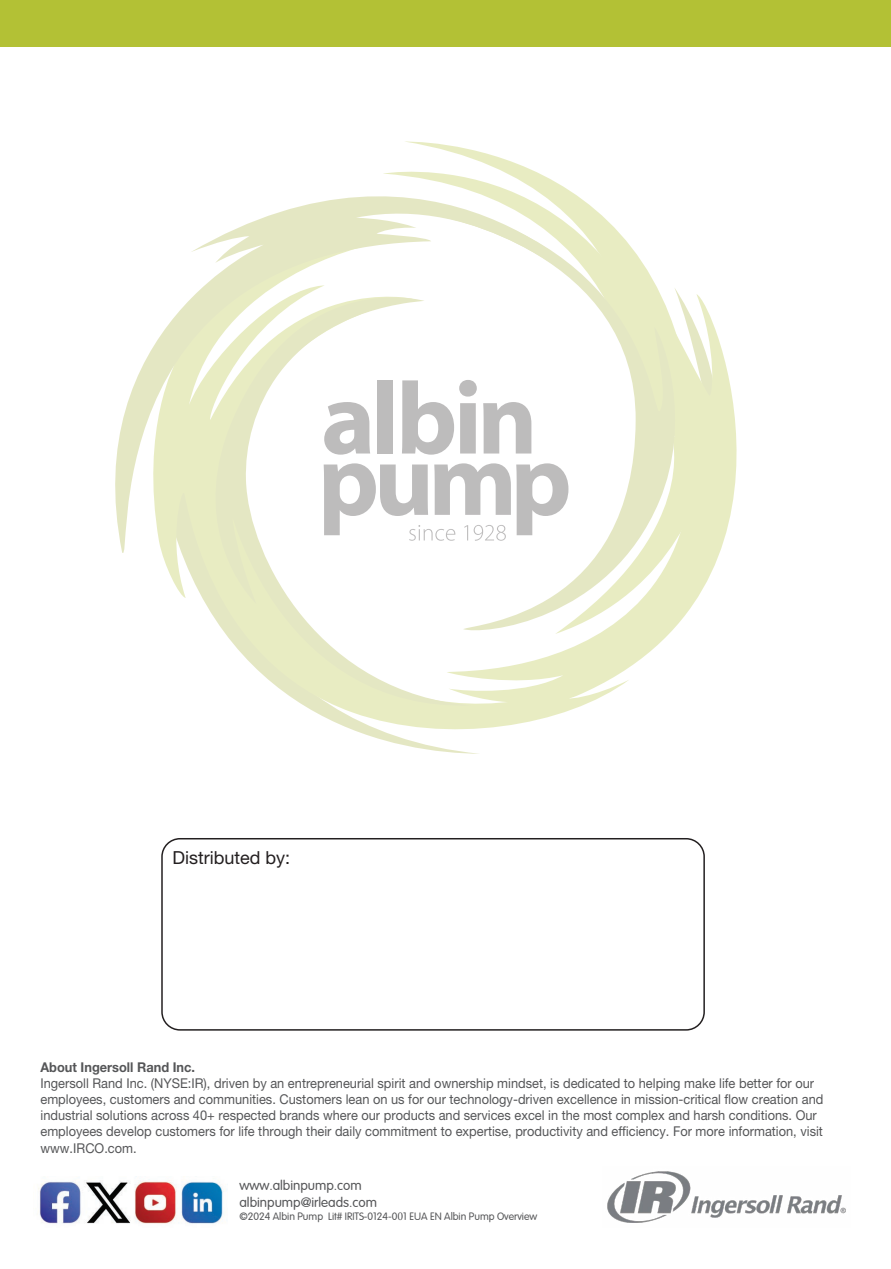
<style>
.page{position:relative;width:891px;height:1269px;background:#fff}
.page>*{position:absolute;margin:0;border:0;box-sizing:border-box;transform-origin:0 0}
.t1{font:18px "Helvetica Neue LT Pro";color:#231f20}
.t2{font:13.5px/16.2px "Helvetica Neue LT Pro";color:#555658;scale:.95 1}
.t3{font:13.5px/16.2px "Arial Rounded";color:#555658}
.t4{font:700 13.5px "Helvetica Neue LT Pro";color:#555658;scale:.95 1}
.t5{font:10.5px "Arial Rounded";color:#555658}
.s1{font-family:"Minion Pro";font-size:12px}
</style>
<div class="page">
<div style="left:0;top:0;width:891px;height:47px;background:#b3c135"></div>
<svg style="left:168px;top:570px;width:405px;height:184px"></svg>
<svg style="left:191px;top:570px;width:281px;height:143px;fill:#e8ecc3"></svg>
<svg style="left:438px;top:338px;width:299px;height:371px"></svg>
<svg style="left:115px;top:142px;width:472px;height:428px"></svg>
<svg style="left:438px;top:203px;width:255px;height:432px"></svg>
<svg style="left:324px;top:287px;width:394px;height:347px"></svg>
<img style="left:607px;top:1171px;width:239px;height:52px">
<img style="left:38px;top:1176px;width:186px;height:48px">
<div style="left:161px;top:838px;width:544px;height:193px;border:2px solid #231f20;border-radius:18px"></div>
<p class="t1" style="left:172px;top:847px;width:119px">Distributed by:</p>
<p class="t4" style="left:40px;top:1058px;width:164px">About Ingersoll Rand Inc.</p>
<p class="t2" style="left:40px;top:1075px;width:826px">Ingersoll Rand Inc. (NYSE:IR), driven by an entrepreneurial spirit and ownership mindset, is dedicated to helping make life better for our employees, customers and communities. Customers lean on us for our technology-driven excellence in mission-critical flow creation and industrial solutions across 40+ respected brands where our products and services excel in the most complex and harsh conditions. Our employees develop customers for life through their daily commitment to expertise, productivity and efficiency. For more information, visit www.IRCO.com.</p>
<p class="t3" style="left:239px;top:1176px;width:139px">www.albinpump.com albinpump@irleads.com</p>
<p class="t5" style="left:239px;top:1208px;width:299px">©2024 Albin Pump Lit# IRITS-0124-0<span class="s1">0</span>1 EUA EN Albin Pump Overview</p>
</div>
